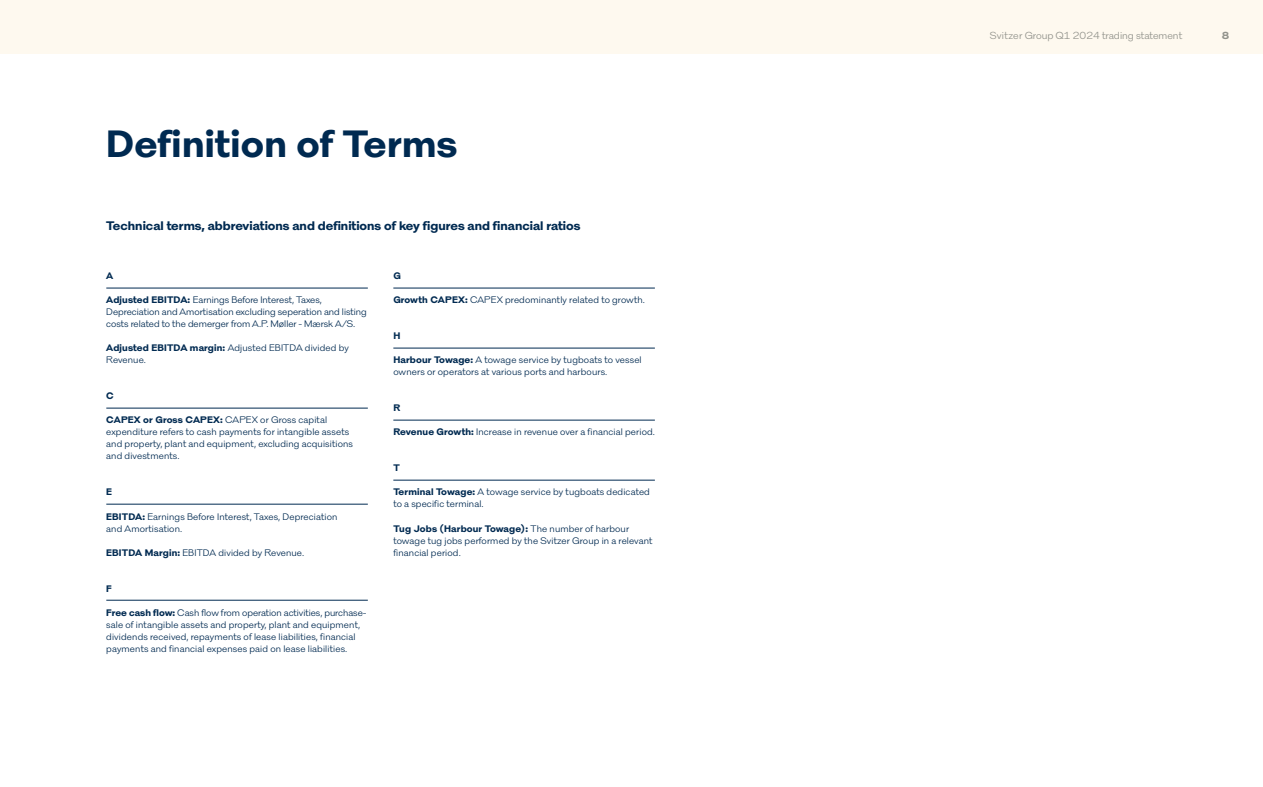
<style>
.page{position:relative;width:1263px;height:787px;background:#fff}
.page>*{position:absolute;margin:0;border:0;box-sizing:border-box;transform-origin:0 0}
.t1{font:700 39px "Svitzer Prop";letter-spacing:.01em;color:#002a51}
.t2{font:700 12.75px "Svitzer Prop";color:#002a51}
.t3{font:10.5px "Svitzer Tab";color:#91928b}
.t4{font:700 10.5px "Svitzer Tab";color:#91928b}
.t5{font:9.75px/12px "Svitzer Prop";letter-spacing:.015em;color:#002a51}
.t6{font:700 9.75px "Svitzer Prop";color:#002a51}
.s1{font-weight:700}
</style>
<div class="page">
<div style="left:0;top:0;width:1263px;height:54px;background:#fef9ef"></div>
<hr style="left:106px;top:288px;width:262px;height:1px;background:#002a51">
<hr style="left:106px;top:408px;width:262px;height:1px;background:#002a51">
<hr style="left:106px;top:504px;width:262px;height:1px;background:#002a51">
<hr style="left:106px;top:600px;width:262px;height:1px;background:#002a51">
<hr style="left:393px;top:288px;width:262px;height:1px;background:#002a51">
<hr style="left:393px;top:348px;width:262px;height:1px;background:#002a51">
<hr style="left:393px;top:420px;width:262px;height:1px;background:#002a51">
<hr style="left:393px;top:480px;width:262px;height:1px;background:#002a51">
<h1 class="t1" style="left:106px;top:114px;width:353px">Definition of Terms</h1>
<h2 class="t2" style="left:106px;top:216px;width:476px">Technical terms, abbreviations and definitions of key figures and financial ratios</h2>
<p class="t6" style="left:106px;top:269px;width:9px">A</p>
<p class="t5" style="left:106px;top:293px;width:262px"><span class="s1">Adjusted EBITDA:</span> Earnings Before Interest, Taxes,<br>Depreciation and Amortisation excluding seperation and listing costs related to the demerger from A.P. Møller - Mærsk A/S.</p>
<p class="t5" style="left:106px;top:341px;width:244px"><span class="s1">Adjusted EBITDA margin:</span> Adjusted EBITDA divided by<br>Revenue.</p>
<p class="t6" style="left:106px;top:389px;width:9px">C</p>
<p class="t5" style="left:106px;top:413px;width:248px"><span class="s1">CAPEX or Gross CAPEX:</span> CAPEX or Gross capital expenditure refers to cash payments for intangible assets and property, plant and equipment, excluding acquisitions and divestments.</p>
<p class="t6" style="left:106px;top:485px;width:7px">E</p>
<p class="t5" style="left:106px;top:509px;width:233px"><span class="s1">EBITDA:</span> Earnings Before Interest, Taxes, Depreciation and Amortisation.</p>
<p class="t5" style="left:106px;top:545px;width:199px"><span class="s1">EBITDA Margin:</span> EBITDA divided by Revenue.</p>
<p class="t6" style="left:106px;top:581px;width:7px">F</p>
<p class="t5" style="left:106px;top:605px;width:262px"><span class="s1">Free cash flow:</span> Cash flow from operation activities, purchase&shy;sale of intangible assets and property, plant and equipment, dividends received, repayments of lease liabilities, financial payments and financial expenses paid on lease liabilities.</p>
<p class="t6" style="left:393px;top:269px;width:9px">G</p>
<p class="t5" style="left:393px;top:293px;width:253px"><span class="s1">Growth CAPEX:</span> CAPEX predominantly related to growth.</p>
<p class="t6" style="left:393px;top:329px;width:8px">H</p>
<p class="t5" style="left:393px;top:353px;width:250px"><span class="s1">Harbour Towage:</span> A towage service by tugboats to vessel owners or operators at various ports and harbours.</p>
<p class="t6" style="left:393px;top:401px;width:8px">R</p>
<p class="t5" style="left:393px;top:425px;width:263px"><span class="s1">Revenue Growth:</span> Increase in revenue over a financial period.</p>
<p class="t6" style="left:393px;top:461px;width:8px">T</p>
<p class="t5" style="left:393px;top:485px;width:258px"><span class="s1">Terminal Towage:</span> A towage service by tugboats dedicated to a specific terminal.</p>
<p class="t5" style="left:393px;top:521px;width:261px"><span class="s1">Tug Jobs (Harbour Towage):</span> The number of harbour towage tug jobs performed by the Svitzer Group in a relevant financial period.</p>
<p class="t3" style="left:990px;top:28px;width:194px">Svitzer Group Q1 2024 trading statement</p>
<p class="t4" style="left:1222px;top:28px;width:9px">8</p>
</div>
